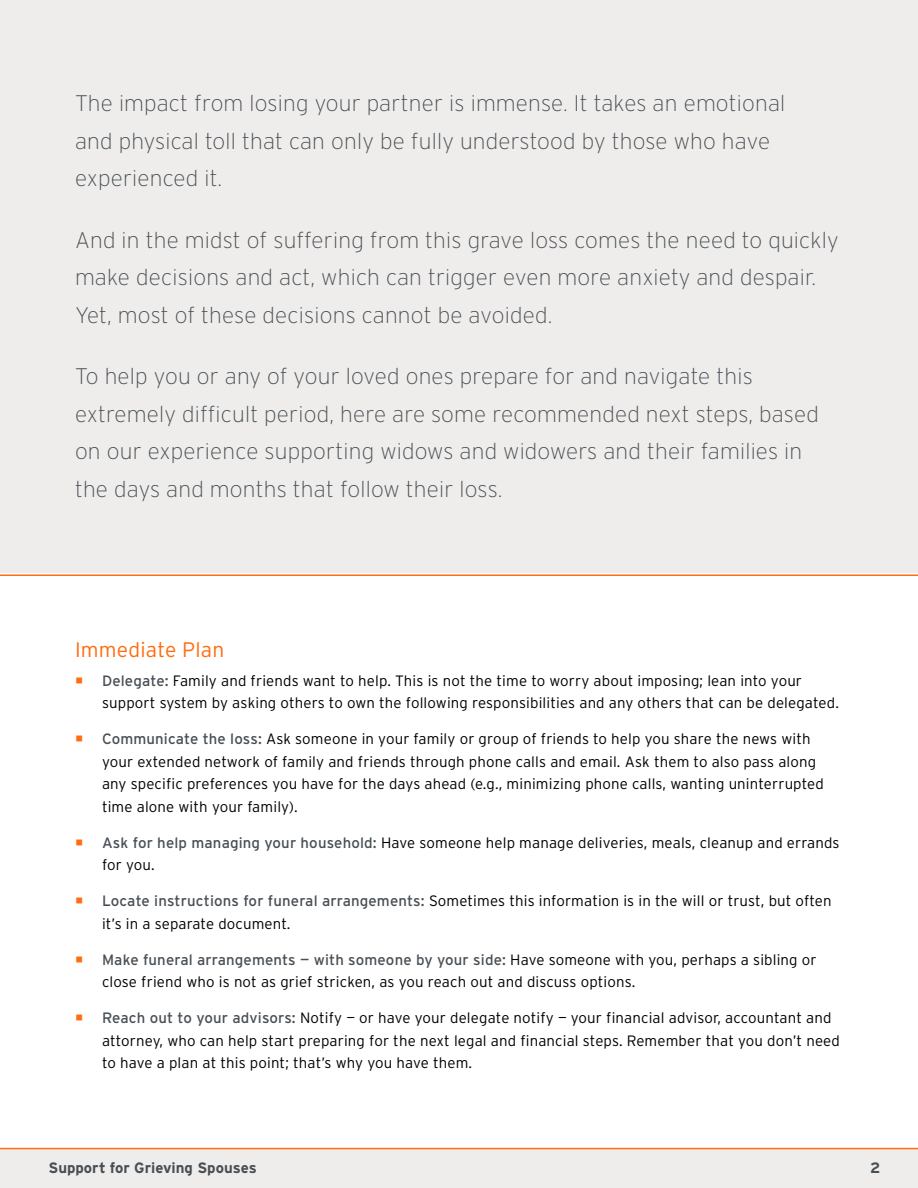
<style>
.page{position:relative;width:918px;height:1188px;background:#fff}
.page>*{position:absolute;margin:0;border:0;box-sizing:border-box;transform-origin:0 0}
.t1{font:200 22.5px/37.5px "Interstate";letter-spacing:.01em;color:#484f55}
.t2{font:300 21px "Interstate";letter-spacing:.01em;color:#ff6c11}
.t3{font:300 15px/22.5px "Interstate";letter-spacing:.01em;color:#000}
.t4{font:700 15px "Interstate";color:#484f55}
.s1{font-weight:400;color:#484f55}
</style>
<div class="page">
<div style="left:0;top:1149px;width:918px;height:39px;background:#efedeb"></div>
<hr style="left:0;top:1148px;width:918px;height:1px;background:#ff6c11">
<div style="left:0;top:0;width:918px;height:572px;background:#efedeb"></div>
<hr style="left:0;top:575px;width:918px;height:1px;background:#ff6c11">
<h1 class="t1" style="left:75px;top:84px;width:712px">The impact from losing your partner is immense. It takes an emotional and physical toll that can only be fully understood by those who have experienced it.</h1>
<h1 class="t1" style="left:75px;top:221px;width:765px">And in the midst of suffering from this grave loss comes the need to quickly make decisions and act, which can trigger even more anxiety and despair.<br>Yet, most of these decisions cannot be avoided.</h1>
<p class="t1" style="left:75px;top:357px;width:745px">To help you or any of your loved ones prepare for and navigate this extremely difficult period, here are some recommended next steps, based on our experience supporting widows and widowers and their families in the days and months that follow their loss.</p>
<h2 class="t2" style="left:75px;top:638px;width:151px">Immediate Plan</h2>
<p class="t3" style="left:102px;top:669px;width:739px"><span class="s1">Delegate:</span> Family and friends want to help. This is not the time to worry about imposing; lean into your support system by asking others to own the following responsibilities and any others that can be delegated.</p>
<p class="t3" style="left:102px;top:728px;width:723px"><span class="s1">Communicate the loss:</span> Ask someone in your family or group of friends to help you share the news with your extended network of family and friends through phone calls and email. Ask them to also pass along any specific preferences you have for the days ahead (e.g., minimizing phone calls, wanting uninterrupted time alone with your family).</p>
<p class="t3" style="left:102px;top:831px;width:739px"><span class="s1">Ask for help managing your household:</span> Have someone help manage deliveries, meals, cleanup and errands for you.</p>
<p class="t3" style="left:102px;top:890px;width:731px"><span class="s1">Locate instructions for funeral arrangements:</span> Sometimes this information is in the will or trust, but often it’s in a separate document.</p>
<p class="t3" style="left:102px;top:948px;width:716px"><span class="s1">Make funeral arrangements — with someone by your side:</span> Have someone with you, perhaps a sibling or close friend who is not as grief stricken, as you reach out and discuss options.</p>
<p class="t3" style="left:102px;top:1007px;width:739px"><span class="s1">Reach out to your advisors:</span> Notify — or have your delegate notify — your financial advisor, accountant and attorney, who can help start preparing for the next legal and financial steps. Remember that you don’t need to have a plan at this point; that’s why you have them.</p>
<p class="t4" style="left:49px;top:1160px;width:210px">Support for Grieving Spouses</p>
<p class="t4" style="left:870px;top:1160px;width:12px">2</p>
</div>
